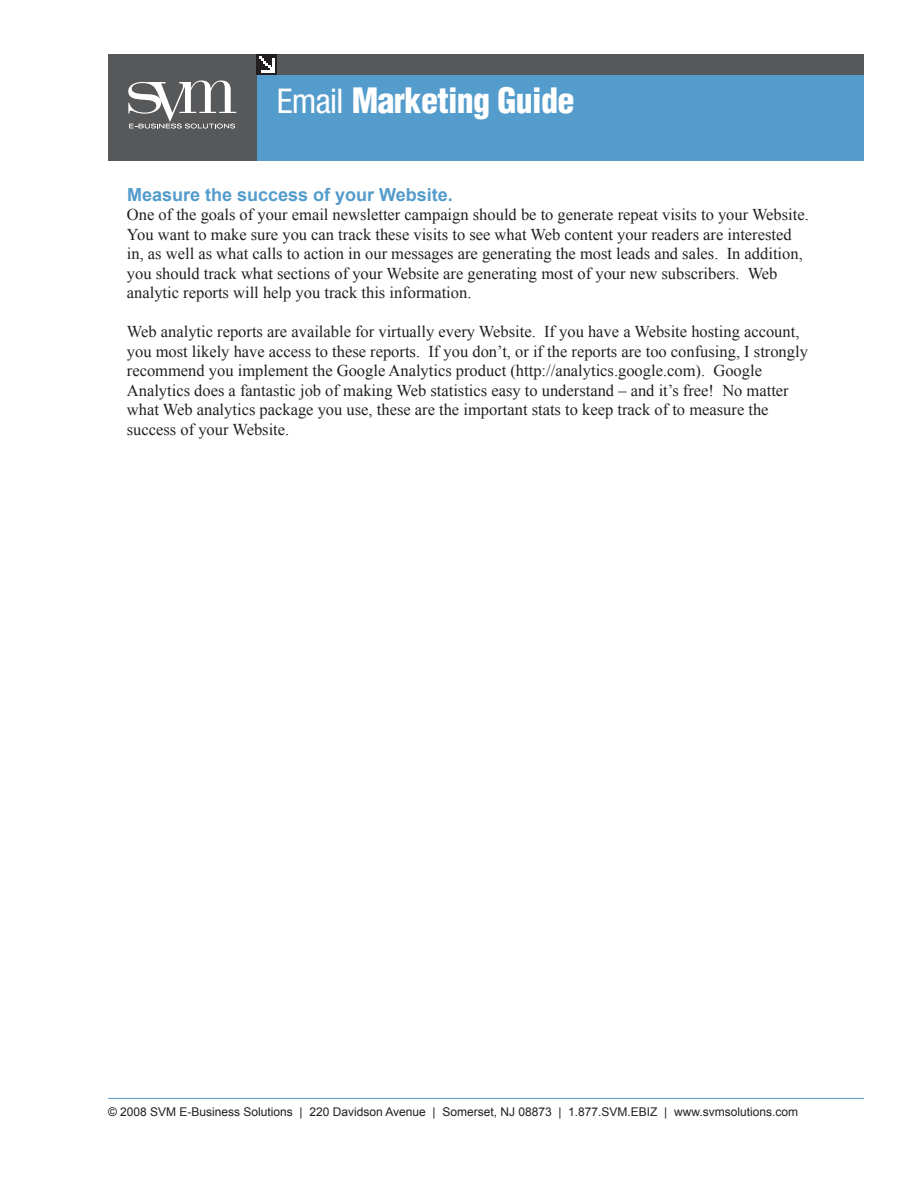
<style>
.page{position:relative;width:918px;height:1188px;background:#fff}
.page>*{position:absolute;margin:0;border:0;box-sizing:border-box;transform-origin:0 0}
.t1{font:900 condensed 34.2px "Helvetica";letter-spacing:-.02em;color:#fff}
.t2{font:700 18px "Arial";color:#549ccc}
.t3{font:16.5px/19.5px "Times New Roman";color:#231f20}
.t4{font:12px "Arial";color:#231f20}
.s1{font-family:"Helvetica Neue";font-weight:400}
</style>
<div class="page">
<hr style="left:108px;top:1098px;width:756px;height:1px;background:#549ccc">
<div style="left:256px;top:54px;width:608px;height:107px;background:#549ccc"></div>
<div style="left:108px;top:54px;width:148px;height:107px;background:#57585a"></div>
<svg style="left:128px;top:80px;width:108px;height:48px"></svg>
<div style="left:256px;top:54px;width:608px;height:21px;background:#57585a"></div>
<div style="left:256px;top:54px;width:21px;height:21px;background:#231f20"></div>
<svg style="left:259px;top:56px;width:16px;height:16px"></svg>
<h1 class="t1" style="left:277px;top:79px;width:299px"><span class="s1">Email</span> Marketing Guide</h1>
<p class="t2" style="left:127px;top:182px;width:327px">Measure the success of your Website.</p>
<p class="t3" style="left:127px;top:205px;width:684px">One of the goals of your email newsletter campaign should be to generate repeat visits to your Website.<br>You want to make sure you can track these visits to see what Web content your readers are interested in, as well as what calls to action in our messages are generating the most leads and sales. In addition, you should track what sections of your Website are generating most of your new subscribers. Web analytic reports will help you track this information.</p>
<p class="t3" style="left:127px;top:322px;width:683px">Web analytic reports are available for virtually every Website. If you have a Website hosting account, you most likely have access to these reports. If you don’t, or if the reports are too confusing, I strongly recommend you implement the Google Analytics product (http://analytics.google.com). Google Analytics does a fantastic job of making Web statistics easy to understand – and it’s free! No matter what Web analytics package you use, these are the important stats to keep track of to measure the success of your Website.</p>
<p class="t4" style="left:108px;top:1104px;width:692px">© 2008 SVM E-Business Solutions | 220 Davidson Avenue | Somerset, NJ 08873 | 1.877.SVM.EBIZ | www.svmsolutions.com</p>
</div>
